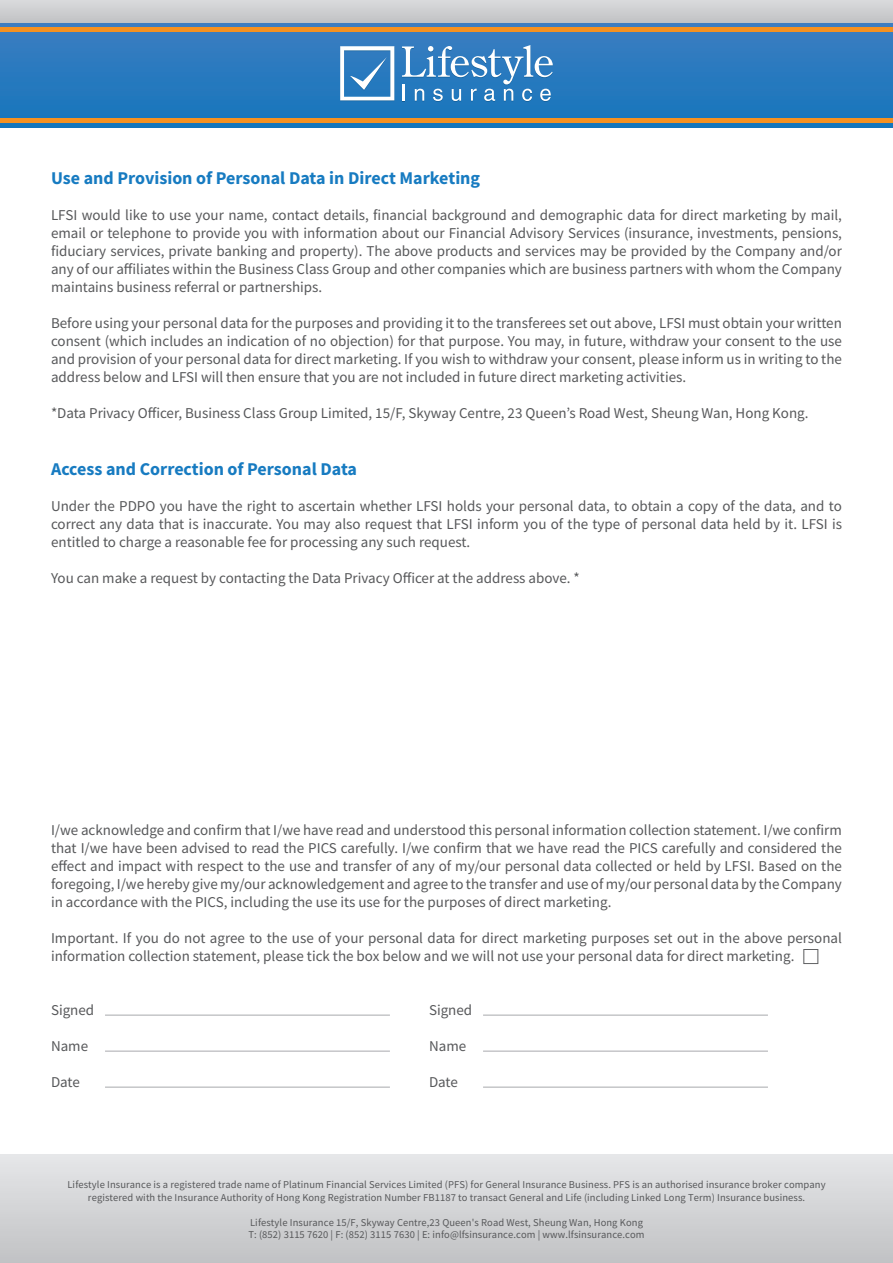
<style>
.page{position:relative;width:893px;height:1263px;background:#fff}
.page>*{position:absolute;margin:0;border:0;box-sizing:border-box;transform-origin:0 0}
.t1{font:700 18px "Source Sans Pro";color:#177bc1}
.t2{font:15px/18px "Source Sans Pro";color:#57585a;text-align:justify}
.t3{font:10.5px/12.6px "Source Sans Pro";letter-spacing:.01em;color:#57585a;text-align:center}
</style>
<div class="page">
<div style="left:0;top:0;width:893px;height:30px;background:#cdced0"></div>
<svg style="left:0;top:23px;width:893px;height:104px;background:#2d7aba"></svg>
<hr style="left:0;top:118px;width:893px;height:4px;background:#f59121">
<hr style="left:0;top:28px;width:893px;height:4px;background:#f59121">
<div style="left:0;top:1155px;width:893px;height:108px;background:linear-gradient(to bottom,#e6e7e9,#c1c2c5)"></div>
<svg style="left:340px;top:46px;width:54px;height:55px"></svg>
<svg style="left:402px;top:45px;width:151px;height:57px;background:#5393c9"></svg>
<hr style="left:105px;top:1015px;width:285px;height:1px;background:#a8a9ad">
<hr style="left:483px;top:1015px;width:285px;height:1px;background:#a8a9ad">
<hr style="left:105px;top:1051px;width:285px;height:1px;background:#a8a9ad">
<hr style="left:483px;top:1051px;width:285px;height:1px;background:#a8a9ad">
<hr style="left:105px;top:1087px;width:285px;height:1px;background:#a8a9ad">
<hr style="left:483px;top:1087px;width:285px;height:1px;background:#a8a9ad">
<p class="t1" style="left:51px;top:165px;width:431px">Use and Provision of Personal Data in Direct Marketing</p>
<p class="t2" style="left:51px;top:206px;width:792px">LFSI would like to use your name, contact details, financial background and demographic data for direct marketing by mail, email or telephone to provide you with information about our Financial Advisory Services (insurance, investments, pensions, fiduciary services, private banking and property). The above products and services may be provided by the Company and/or any of our affiliates within the Business Class Group and other companies which are business partners with whom the Company maintains business referral or partnerships.</p>
<p class="t2" style="left:51px;top:314px;width:792px">Before using your personal data for the purposes and providing it to the transferees set out above, LFSI must obtain your written consent (which includes an indication of no objection) for that purpose. You may, in future, withdraw your consent to the use and provision of your personal data for direct marketing. If you wish to withdraw your consent, please inform us in writing to the address below and LFSI will then ensure that you are not included in future direct marketing activities.</p>
<p class="t2" style="left:51px;top:404px;width:759px">*Data Privacy Officer, Business Class Group Limited, 15/F, Skyway Centre, 23 Queen’s Road West, Sheung Wan, Hong Kong.</p>
<p class="t1" style="left:51px;top:457px;width:308px">Access and Correction of Personal Data</p>
<p class="t2" style="left:51px;top:497px;width:792px">Under the PDPO you have the right to ascertain whether LFSI holds your personal data, to obtain a copy of the data, and to correct any data that is inaccurate. You may also request that LFSI inform you of the type of personal data held by it. LFSI is entitled to charge a reasonable fee for processing any such request.</p>
<p class="t2" style="left:51px;top:569px;width:530px">You can make a request by contacting the Data Privacy Officer at the address above. *</p>
<p class="t2" style="left:51px;top:821px;width:792px">I/we acknowledge and confirm that I/we have read and understood this personal information collection statement. I/we confirm that I/we have been advised to read the PICS carefully. I/we confirm that we have read the PICS carefully and considered the effect and impact with respect to the use and transfer of any of my/our personal data collected or held by LFSI. Based on the foregoing, I/we hereby give my/our acknowledgement and agree to the transfer and use of my/our personal data by the Company in accordance with the PICS, including the use its use for the purposes of direct marketing.</p>
<p class="t2" style="left:51px;top:929px;width:792px">Important. If you do not agree to the use of your personal data for direct marketing purposes set out in the above personal information collection statement, please tick the box below and we will not use your personal data for direct marketing.</p>
<p class="t2" style="left:51px;top:1001px;width:45px">Signed</p>
<p class="t2" style="left:429px;top:1001px;width:45px">Signed</p>
<p class="t2" style="left:51px;top:1037px;width:39px">Name</p>
<p class="t2" style="left:429px;top:1037px;width:39px">Name</p>
<p class="t2" style="left:51px;top:1073px;width:30px">Date</p>
<p class="t2" style="left:429px;top:1073px;width:30px">Date</p>
<p class="t3" style="left:67px;top:1178px;width:760px">Lifestyle Insurance is a registered trade name of Platinum Financial Services Limited (PFS) for General Insurance Business. PFS is an authorised insurance broker company registered with the Insurance Authority of Hong Kong Registration Number FB1187 to transact General and Life (including Linked Long Term) Insurance business.</p>
<p class="t3" style="left:248px;top:1216px;width:398px;text-align:left">Lifestyle Insurance 15/F, Skyway Centre,23 Queen's Road West, Sheung Wan, Hong Kong<br>T: (852) 3115 7620 | F: (852) 3115 7630 | E: info@lfsinsurance.com | www.lfsinsurance.com</p>
</div>
